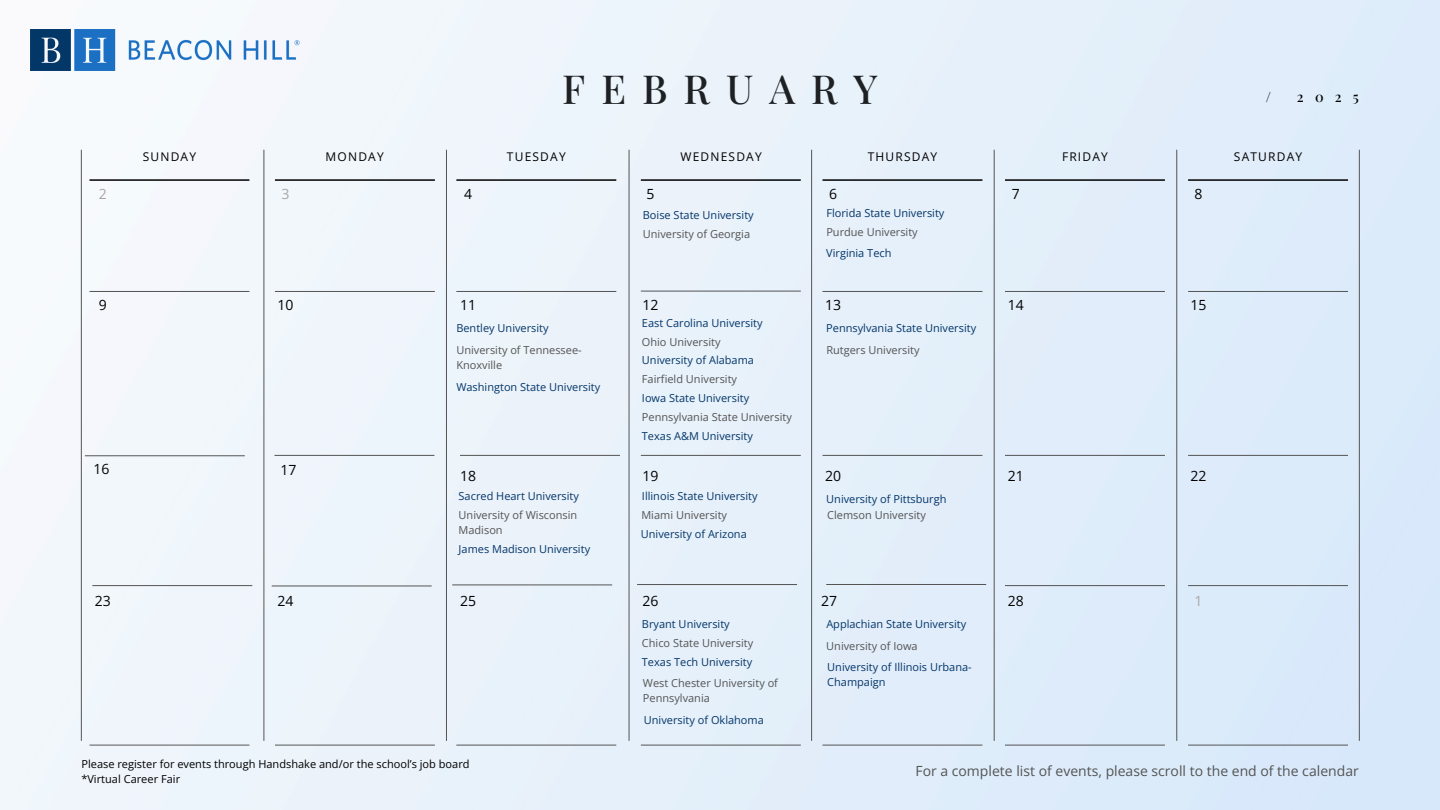
<style>
.page{position:relative;width:1440px;height:810px;background:#fff}
.page>*{position:absolute;margin:0;border:0;box-sizing:border-box;transform-origin:0 0}
.t1{font:500 40px "Playfair Display";letter-spacing:.4em;color:#1e2124}
.t2{font:14px "Open Sans";color:#545454}
.t3{font:14px "Open Sans";color:#000}
.t4{font:500 14px "Playfair Display";color:#000}
.t5{font:14px "Open Sans";color:#a6a6a6}
.t6{font:12px "Open Sans";letter-spacing:.1em;color:#000}
.t7{font:11px/15px "Open Sans";color:#043669}
.t8{font:11px/15px "Open Sans";color:#545454}
.t9{font:11px "Open Sans";color:#000}
</style>
<div class="page">
<img style="left:0;top:0;width:1440px;height:810px">
<hr style="left:264px;top:150px;width:1px;height:591px;background:#545454">
<hr style="left:446px;top:150px;width:1px;height:591px;background:#545454">
<hr style="left:629px;top:150px;width:1px;height:591px;background:#545454">
<hr style="left:811px;top:150px;width:1px;height:591px;background:#545454">
<hr style="left:994px;top:150px;width:1px;height:591px;background:#545454">
<hr style="left:1176px;top:150px;width:1px;height:591px;background:#545454">
<hr style="left:1359px;top:150px;width:1px;height:591px;background:#545454">
<hr style="left:81px;top:150px;width:1px;height:591px;background:#545454">
<hr style="left:1188px;top:291px;width:160px;height:1px;background:#545454">
<hr style="left:1005px;top:291px;width:160px;height:1px;background:#545454">
<hr style="left:823px;top:291px;width:159px;height:1px;background:#545454">
<hr style="left:641px;top:291px;width:160px;height:1px;background:#545454">
<hr style="left:456px;top:291px;width:160px;height:1px;background:#545454">
<hr style="left:275px;top:291px;width:160px;height:1px;background:#545454">
<hr style="left:90px;top:291px;width:159px;height:1px;background:#545454">
<hr style="left:1188px;top:179px;width:160px;height:2px;background:#000">
<hr style="left:1005px;top:179px;width:160px;height:2px;background:#000">
<hr style="left:823px;top:179px;width:159px;height:2px;background:#000">
<hr style="left:641px;top:179px;width:160px;height:2px;background:#000">
<hr style="left:456px;top:179px;width:160px;height:2px;background:#000">
<hr style="left:275px;top:179px;width:160px;height:2px;background:#000">
<hr style="left:90px;top:179px;width:159px;height:2px;background:#000">
<hr style="left:1188px;top:745px;width:160px;height:1px;background:#545454">
<hr style="left:1005px;top:745px;width:160px;height:1px;background:#545454">
<hr style="left:823px;top:745px;width:159px;height:1px;background:#545454">
<hr style="left:641px;top:745px;width:160px;height:1px;background:#545454">
<hr style="left:456px;top:745px;width:160px;height:1px;background:#545454">
<hr style="left:275px;top:745px;width:160px;height:1px;background:#545454">
<hr style="left:90px;top:745px;width:159px;height:1px;background:#545454">
<hr style="left:1188px;top:585px;width:160px;height:1px;background:#545454">
<hr style="left:1005px;top:585px;width:160px;height:1px;background:#545454">
<hr style="left:826px;top:584px;width:160px;height:1px;background:#545454">
<hr style="left:637px;top:584px;width:160px;height:1px;background:#545454">
<hr style="left:452px;top:585px;width:160px;height:1px;background:#545454">
<hr style="left:272px;top:586px;width:160px;height:1px;background:#545454">
<hr style="left:92px;top:585px;width:160px;height:1px;background:#545454">
<hr style="left:1188px;top:455px;width:160px;height:1px;background:#545454">
<hr style="left:1005px;top:455px;width:160px;height:1px;background:#545454">
<hr style="left:823px;top:455px;width:159px;height:1px;background:#545454">
<hr style="left:641px;top:455px;width:160px;height:1px;background:#545454">
<hr style="left:460px;top:455px;width:160px;height:1px;background:#545454">
<hr style="left:274px;top:455px;width:160px;height:1px;background:#545454">
<hr style="left:85px;top:455px;width:160px;height:1px;background:#545454">
<img style="left:31px;top:30px;width:268px;height:40px">
<p class="t1" style="left:562px;top:61px;width:317px">FEBRUARY</p>
<p class="t4" style="left:1266px;top:87px;width:7px">/</p>
<p class="t4" style="left:1297px;top:87px;width:64px">2025</p>
<p class="t6" style="left:143px;top:148px;width:55px">SUNDAY</p>
<p class="t6" style="left:326px;top:148px;width:60px">MONDAY</p>
<p class="t6" style="left:507px;top:148px;width:60px">TUESDAY</p>
<p class="t6" style="left:680px;top:148px;width:83px">WEDNESDAY</p>
<p class="t6" style="left:868px;top:148px;width:71px">THURSDAY</p>
<p class="t6" style="left:1062px;top:148px;width:47px">FRIDAY</p>
<p class="t6" style="left:1234px;top:148px;width:70px">SATURDAY</p>
<p class="t5" style="left:99px;top:184px;width:9px">2</p>
<h4 class="t5" style="left:282px;top:184px;width:9px">3</h4>
<p class="t3" style="left:464px;top:184px;width:9px">4</p>
<p class="t3" style="left:647px;top:184px;width:9px">5</p>
<p class="t3" style="left:829px;top:184px;width:9px">6</p>
<p class="t3" style="left:1012px;top:184px;width:9px">7</p>
<p class="t3" style="left:1195px;top:184px;width:9px">8</p>
<p class="t7" style="left:643px;top:208px;width:112px">Boise State University</p>
<p class="t8" style="left:643px;top:226px;width:109px">University of Georgia</p>
<p class="t7" style="left:826px;top:205px;width:120px">Florida State University</p>
<p class="t8" style="left:826px;top:224px;width:93px">Purdue University</p>
<p class="t7" style="left:826px;top:245px;width:67px">Virginia Tech</p>
<p class="t3" style="left:99px;top:295px;width:9px">9</p>
<p class="t3" style="left:278px;top:295px;width:17px">10</p>
<h4 class="t3" style="left:460px;top:295px;width:17px">11</h4>
<p class="t3" style="left:643px;top:295px;width:17px">12</p>
<p class="t3" style="left:825px;top:295px;width:17px">13</p>
<p class="t3" style="left:1008px;top:295px;width:17px">14</p>
<p class="t3" style="left:1191px;top:295px;width:17px">15</p>
<p class="t7" style="left:456px;top:320px;width:94px">Bentley University</p>
<p class="t7" style="left:642px;top:315px;width:122px">East Carolina University</p>
<p class="t7" style="left:826px;top:320px;width:151px">Pennsylvania State University</p>
<p class="t8" style="left:456px;top:342px;width:127px">University of Tennessee-<br>Knoxville</p>
<p class="t7" style="left:456px;top:379px;width:145px">Washington State University</p>
<p class="t8" style="left:642px;top:334px;width:80px">Ohio University</p>
<p class="t7" style="left:642px;top:353px;width:114px">University of Alabama</p>
<p class="t8" style="left:642px;top:371px;width:97px">Fairfield University</p>
<h4 class="t7" style="left:642px;top:390px;width:109px">Iowa State University</h4>
<p class="t8" style="left:642px;top:409px;width:151px">Pennsylvania State University</p>
<p class="t8" style="left:826px;top:342px;width:95px">Rutgers University</p>
<p class="t7" style="left:642px;top:428px;width:112px">Texas A&amp;M University</p>
<p class="t3" style="left:93px;top:459px;width:17px">16</p>
<p class="t3" style="left:281px;top:460px;width:17px">17</p>
<p class="t3" style="left:460px;top:466px;width:17px">18</p>
<p class="t3" style="left:643px;top:466px;width:17px">19</p>
<h1 class="t3" style="left:825px;top:466px;width:17px">20</h1>
<p class="t3" style="left:1008px;top:466px;width:17px">21</p>
<p class="t3" style="left:1191px;top:466px;width:17px">22</p>
<p class="t7" style="left:459px;top:489px;width:122px">Sacred Heart University</p>
<p class="t8" style="left:459px;top:507px;width:120px">University of Wisconsin<br>Madison</p>
<p class="t7" style="left:459px;top:541px;width:133px">James Madison University</p>
<p class="t7" style="left:642px;top:489px;width:117px">Illinois State University</p>
<p class="t8" style="left:641px;top:507px;width:87px">Miami University</p>
<p class="t7" style="left:641px;top:526px;width:107px">University of Arizona</p>
<p class="t7" style="left:826px;top:492px;width:122px">University of Pittsburgh</p>
<p class="t8" style="left:827px;top:507px;width:100px">Clemson University</p>
<p class="t3" style="left:95px;top:591px;width:17px">23</p>
<p class="t3" style="left:278px;top:591px;width:17px">24</p>
<p class="t3" style="left:460px;top:591px;width:17px">25</p>
<h4 class="t3" style="left:643px;top:591px;width:17px">26</h4>
<h2 class="t3" style="left:821px;top:591px;width:17px">27</h2>
<p class="t3" style="left:1008px;top:591px;width:17px">28</p>
<p class="t5" style="left:1195px;top:591px;width:9px">1</p>
<p class="t7" style="left:642px;top:616px;width:89px">Bryant University</p>
<p class="t7" style="left:826px;top:616px;width:141px">Applachian State University</p>
<p class="t8" style="left:642px;top:635px;width:113px">Chico State University</p>
<p class="t8" style="left:826px;top:638px;width:93px">University of Iowa</p>
<p class="t7" style="left:642px;top:654px;width:112px">Texas Tech University</p>
<p class="t8" style="left:643px;top:675px;width:137px">West Chester University of<br>Pennsylvania</p>
<p class="t7" style="left:827px;top:660px;width:146px">University of Illinois Urbana-<br>Champaign</p>
<p class="t7" style="left:644px;top:712px;width:121px">University of Oklahoma</p>
<p class="t9" style="left:81px;top:756px;width:390px">Please register for events through Handshake and/or the school’s job board</p>
<p class="t9" style="left:81px;top:771px;width:100px">*Virtual Career Fair</p>
<p class="t2" style="left:915px;top:761px;width:445px">For a complete list of events, please scroll to the end of the calendar</p>
</div>
